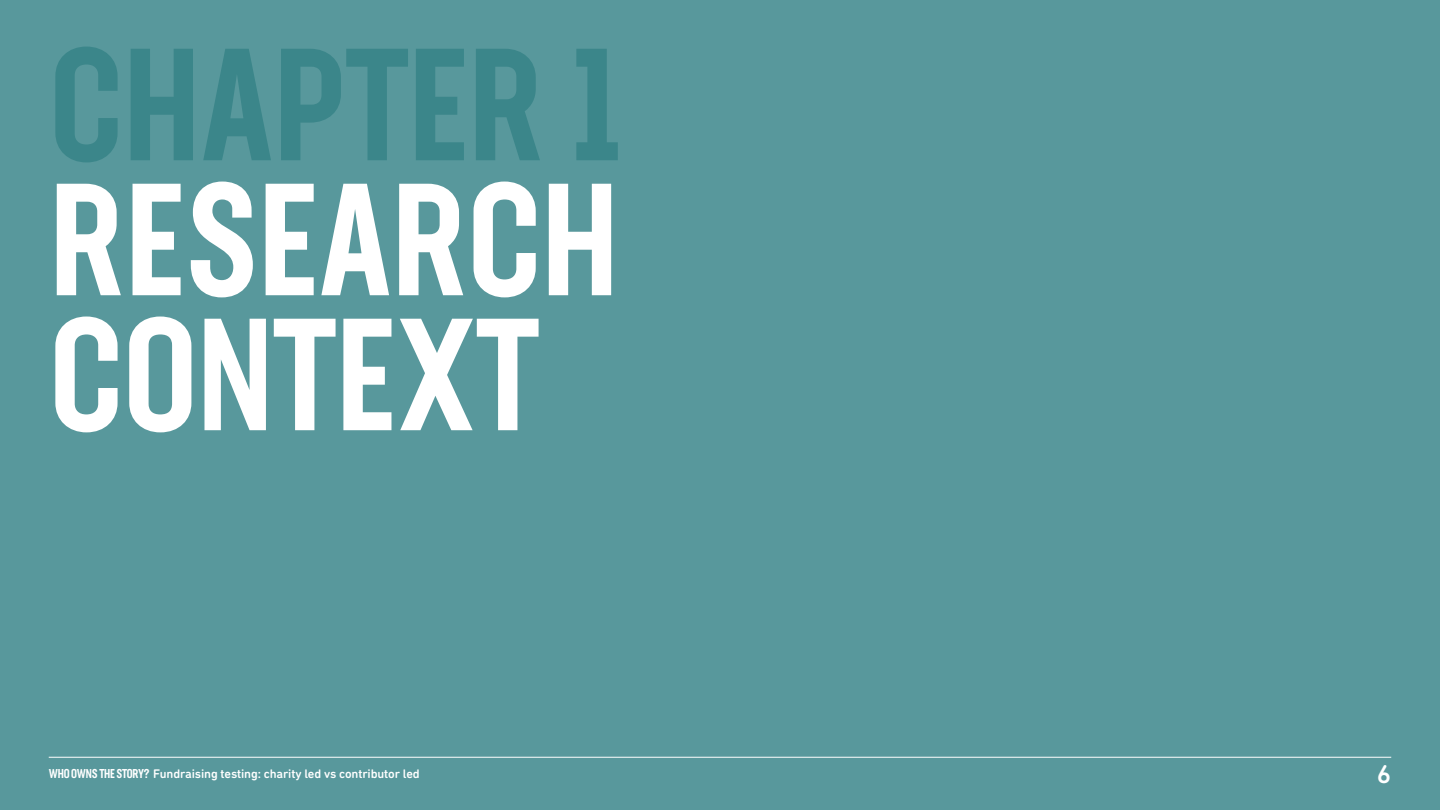
<style>
.page{position:relative;width:1440px;height:810px;background:#58989c}
.page>*{position:absolute;margin:0;border:0;box-sizing:border-box;transform-origin:0 0}
.t1{font:500 157.5px/135px "Neusa Next Std Compact";color:#fff}
.t2{font:500 157.5px "Neusa Next Std Compact";color:#3b868a}
.t3{font:500 26.25px "DIN Next Rounded LT Pro";color:#fff}
.t4{font:500 12.67px "DIN Next Rounded LT Pro";letter-spacing:-.01em;color:#fff}
.s1{font-family:"Neusa Next Std Compact"}
</style>
<div class="page">
<hr style="left:49px;top:757px;width:1342px;height:1px;background:#fff">
<h1 class="t2" style="left:50px;top:6px;width:574px">CHAPTER 1</h1>
<h1 class="t1" style="left:50px;top:170px;width:570px">RESEARCH<br>CONTEXT</h1>
<p class="t4" style="left:49px;top:766px;width:372px"><span class="s1">WHO OWNS THE STORY?</span> Fundraising testing: charity led vs contributor led</p>
<h2 class="t3" style="left:1377px;top:759px;width:16px">6</h2>
</div>
